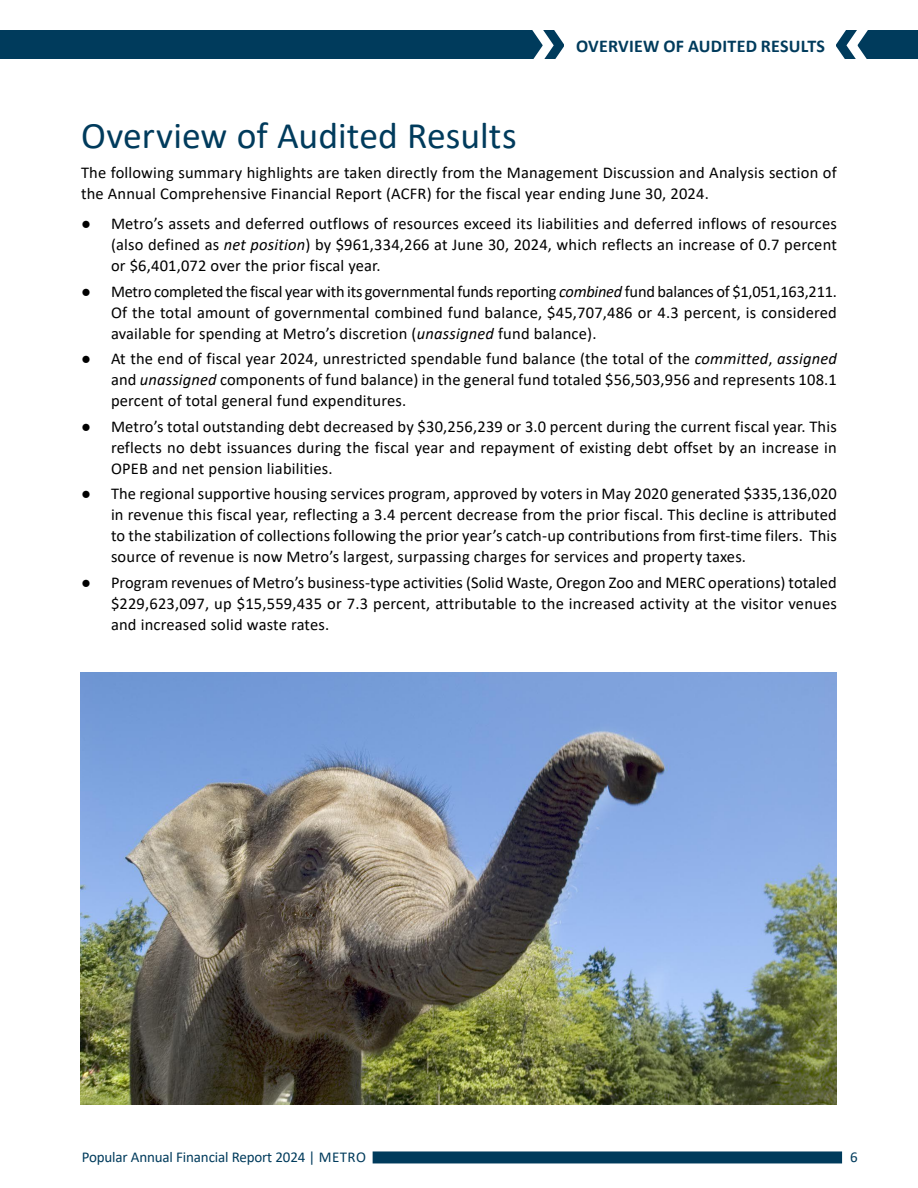
<style>
.page{position:relative;width:918px;height:1188px;background:#fff}
.page>*{position:absolute;margin:0;border:0;box-sizing:border-box;transform-origin:0 0}
.Heading_1{font:37.5px "Calibri";color:#003b5c}
.t1{font:700 18px "Calibri";letter-spacing:.015em;color:#003b5c}
.t2{font:16.5px/21px "Calibri";letter-spacing:.01em;color:#000;text-align:justify}
.t3{font:15px "Calibri";letter-spacing:-.01em;color:#003b5c}
.s1{font-family:"Times New Roman"}
.s2{font-style:italic}
</style>
<div class="page">
<div style="left:373px;top:1151px;width:469px;height:12px;background:#003b5c"></div>
<div style="left:0;top:31px;width:744px;height:28px;background:#003b5c"></div>
<div style="left:832px;top:31px;width:86px;height:28px;background:#003b5c"></div>
<div style="left:565px;top:28px;width:271px;height:37px;background:#fff"></div>
<svg style="left:510px;top:30px;width:55px;height:29px"></svg>
<svg style="left:836px;top:30px;width:54px;height:29px"></svg>
<img style="left:80px;top:673px;width:757px;height:432px">
<p class="t1" style="left:576px;top:33px;width:251px">OVERVIEW OF AUDITED RESULTS</p>
<h3 class="Heading_1" style="left:81px;top:110px;width:437px">Overview of Audited Results</h3>
<p class="t2" style="left:81px;top:162px;width:757px">The following summary highlights are taken directly from the Management Discussion and Analysis section of the Annual Comprehensive Financial Report (ACFR) for the fiscal year ending June 30, 2024.</p>
<p class="t2" style="left:111px;top:213px;width:727px;text-indent:-30px"><span class="s1">●</span> Metro’s assets and deferred outflows of resources exceed its liabilities and deferred inflows of resources (also defined as <span class="s2">net position</span>) by $961,334,266 at June 30, 2024, which reflects an increase of 0.7 percent or $6,401,072 over the prior fiscal year.</p>
<p class="t2" style="left:111px;top:280px;width:727px;text-indent:-30px"><span class="s1">●</span> Metro completed the fiscal year with its governmental funds reporting <span class="s2">combined</span> fund balances of $1,051,163,211.<br>Of the total amount of governmental combined fund balance, $45,707,486 or 4.3 percent, is considered available for spending at Metro’s discretion (<span class="s2">unassigned</span> fund balance).</p>
<p class="t2" style="left:111px;top:348px;width:727px;text-indent:-30px"><span class="s1">●</span> At the end of fiscal year 2024, unrestricted spendable fund balance (the total of the <span class="s2">committed</span>, <span class="s2">assigned </span>and <span class="s2">unassigned</span> components of fund balance) in the general fund totaled $56,503,956 and represents 108.1 percent of total general fund expenditures.</p>
<p class="t2" style="left:111px;top:415px;width:727px;text-indent:-30px"><span class="s1">●</span> Metro’s total outstanding debt decreased by $30,256,239 or 3.0 percent during the current fiscal year. This reflects no debt issuances during the fiscal year and repayment of existing debt offset by an increase in OPEB and net pension liabilities.</p>
<p class="t2" style="left:111px;top:483px;width:727px;text-indent:-30px"><span class="s1">●</span> The regional supportive housing services program, approved by voters in May 2020 generated $335,136,020 in revenue this fiscal year, reflecting a 3.4 percent decrease from the prior fiscal. This decline is attributed to the stabilization of collections following the prior year’s catch-up contributions from first-time filers. This source of revenue is now Metro’s largest, surpassing charges for services and property taxes.</p>
<p class="t2" style="left:111px;top:571px;width:727px;text-indent:-30px"><span class="s1">●</span> Program revenues of Metro’s business-type activities (Solid Waste, Oregon Zoo and MERC operations) totaled $229,623,097, up $15,559,435 or 7.3 percent, attributable to the increased activity at the visitor venues and increased solid waste rates.</p>
<p class="t3" style="left:82px;top:1147px;width:286px">Popular Annual Financial Report 2024 | METRO</p>
<p class="t3" style="left:850px;top:1147px;width:9px">6</p>
</div>
